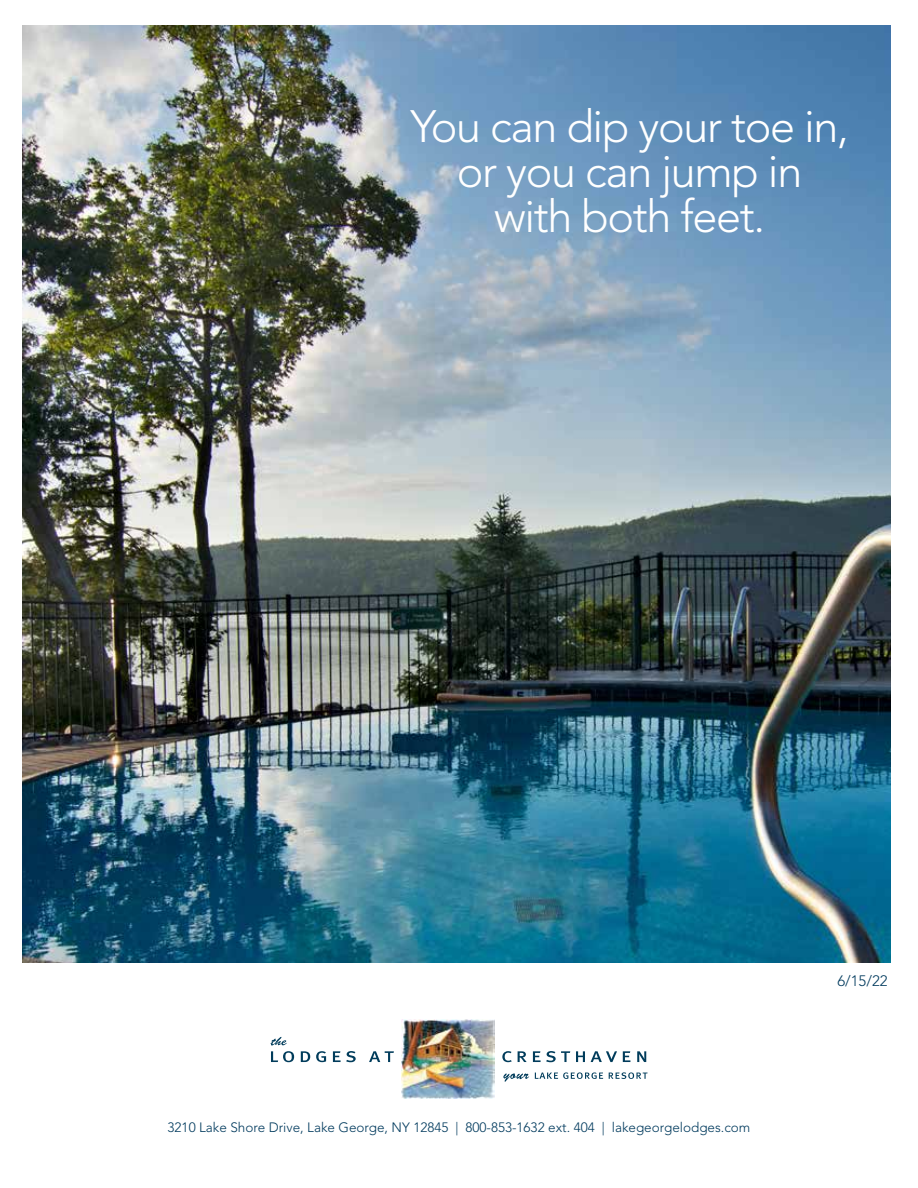
<style>
.page{position:relative;width:918px;height:1188px;background:#fff}
.page>*{position:absolute;margin:0;border:0;box-sizing:border-box;transform-origin:0 0}
.t1{font:300 45px/45px "Avenir LT Std";letter-spacing:-.03em;color:#fff;text-align:center}
.t2{font:300 15px "Avenir LT Std";color:#003a5d}
.t3{font:300 13.5px "Avenir LT Std";color:#003a5d}
</style>
<div class="page">
<svg style="left:270px;top:1037px;width:17px;height:8px"></svg>
<svg style="left:271px;top:1051px;width:23px;height:11px"></svg>
<svg style="left:301px;top:1051px;width:9px;height:11px"></svg>
<svg style="left:316px;top:1051px;width:10px;height:11px"></svg>
<svg style="left:333px;top:1051px;width:23px;height:11px"></svg>
<svg style="left:369px;top:1051px;width:25px;height:11px"></svg>
<svg style="left:502px;top:1051px;width:10px;height:11px"></svg>
<svg style="left:518px;top:1051px;width:9px;height:11px"></svg>
<svg style="left:533px;top:1051px;width:37px;height:11px"></svg>
<svg style="left:576px;top:1051px;width:9px;height:11px"></svg>
<svg style="left:591px;top:1051px;width:26px;height:11px"></svg>
<svg style="left:623px;top:1051px;width:7px;height:11px"></svg>
<svg style="left:637px;top:1051px;width:9px;height:11px"></svg>
<svg style="left:503px;top:1073px;width:26px;height:9px"></svg>
<svg style="left:535px;top:1072px;width:68px;height:7px"></svg>
<svg style="left:609px;top:1072px;width:39px;height:7px"></svg>
<img style="left:402px;top:1020px;width:92px;height:79px">
<img style="left:22px;top:26px;width:869px;height:937px">
<h1 class="t1" style="left:410px;top:104px;width:440px">You can dip your toe in, or you can jump in<br>with both feet.</h1>
<p class="t3" style="left:168px;top:1119px;width:584px">3210 Lake Shore Drive, Lake George, NY 12845 | 800-853-1632 ext. 404 | lakegeorgelodges.com</p>
<p class="t2" style="left:838px;top:972px;width:52px">6/15/22</p>
</div>
